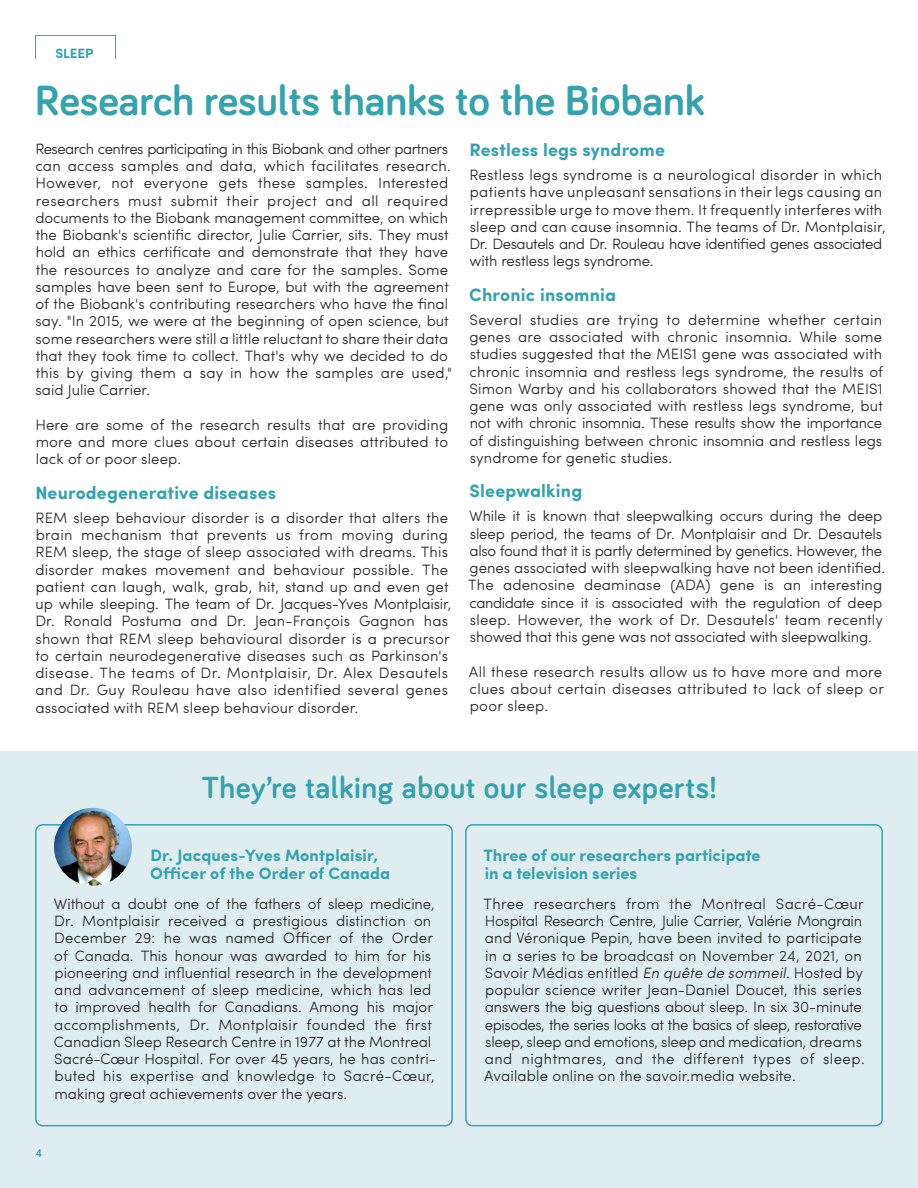
<style>
.page{position:relative;width:918px;height:1188px;background:#fff}
.page>*{position:absolute;margin:0;border:0;box-sizing:border-box;transform-origin:0 0}
.t1{font:700 43.5px "Bariol";color:#35a3ae}
.t2{font:700 31.5px "Bariol";letter-spacing:.02em;color:#35a3af}
.t3{font:700 18px "Sofia Pro";letter-spacing:.01em;color:#35a3af}
.t4{font:700 16.5px/18px "Sofia Pro";color:#35a3af}
.t5{font:300 15px/17.2px "Sofia Pro";letter-spacing:.005em;color:#292929}
.t6{font:700 13.5px "Sofia Pro";letter-spacing:-.01em;color:#35a3af}
.t7{font:500 12px "Sofia Pro";color:#35a3af}
.s1{font-style:italic}
</style>
<div class="page">
<div style="left:0;top:752px;width:918px;height:436px;background:#e0edf0"></div>
<div style="left:35px;top:35px;width:81px;height:24px;border:1px solid #35a3af"></div>
<div style="left:465px;top:824px;width:418px;height:302px;border:2px solid #35a3af;border-radius:7px"></div>
<div style="left:35px;top:824px;width:418px;height:302px;border:2px solid #35a3af;border-radius:7px"></div>
<img style="left:54px;top:808px;width:78px;height:78px;border-radius:39px">
<p class="t6" style="left:55px;top:43px;width:40px">SLEEP</p>
<h1 class="t1" style="left:35px;top:71px;width:671px">Research results thanks to the Biobank</h1>
<p class="t5" style="left:35px;top:139px;width:418px">Research centres participating in this Biobank and other partners can access samples and data, which facilitates research.<br>However, not everyone gets these samples. Interested researchers must submit their project and all required documents to the Biobank management committee, on which the Biobank's scientific director, Julie Carrier, sits. They must hold an ethics certificate and demonstrate that they have the resources to analyze and care for the samples. Some samples have been sent to Europe, but with the agreement of the Biobank's contributing researchers who have the final say. "In 2015, we were at the beginning of open science, but some researchers were still a little reluctant to share their data that they took time to collect. That's why we decided to do this by giving them a say in how the samples are used," said Julie Carrier.</p>
<p class="t5" style="left:35px;top:415px;width:414px;text-align:justify">Here are some of the research results that are providing more and more clues about certain diseases attributed to lack of or poor sleep.</p>
<p class="t3" style="left:35px;top:479px;width:242px">Neurodegenerative diseases</p>
<p class="t5" style="left:35px;top:508px;width:418px">REM sleep behaviour disorder is a disorder that alters the brain mechanism that prevents us from moving during REM sleep, the stage of sleep associated with dreams. This disorder makes movement and behaviour possible. The patient can laugh, walk, grab, hit, stand up and even get up while sleeping. The team of Dr. Jacques-Yves Montplaisir, Dr. Ronald Postuma and Dr. Jean-François Gagnon has shown that REM sleep behavioural disorder is a precursor to certain neurodegenerative diseases such as Parkinson's disease. The teams of Dr. Montplaisir, Dr. Alex Desautels and Dr. Guy Rouleau have also identified several genes associated with REM sleep behaviour disorder.</p>
<p class="t3" style="left:470px;top:136px;width:197px">Restless legs syndrome</p>
<p class="t5" style="left:470px;top:165px;width:418px">Restless legs syndrome is a neurological disorder in which patients have unpleasant sensations in their legs causing an irrepressible urge to move them. It frequently interferes with sleep and can cause insomnia. The teams of Dr. Montplaisir, Dr. Desautels and Dr. Rouleau have identified genes associated with restless legs syndrome.</p>
<p class="t3" style="left:469px;top:281px;width:148px">Chronic insomnia</p>
<p class="t5" style="left:470px;top:310px;width:415px;text-align:justify">Several studies are trying to determine whether certain genes are associated with chronic insomnia. While some studies suggested that the MEIS1 gene was associated with chronic insomnia and restless legs syndrome, the results of Simon Warby and his collaborators showed that the MEIS1 gene was only associated with restless legs syndrome, but not with chronic insomnia. These results show the importance of distinguishing between chronic insomnia and restless legs syndrome for genetic studies.</p>
<p class="t3" style="left:470px;top:477px;width:114px">Sleepwalking</p>
<p class="t5" style="left:468px;top:506px;width:418px">While it is known that sleepwalking occurs during the deep sleep period, the teams of Dr. Montplaisir and Dr. Desautels also found that it is partly determined by genetics. However, the genes associated with sleepwalking have not been identified.<br>The adenosine deaminase (ADA) gene is an interesting candidate since it is associated with the regulation of deep sleep. However, the work of Dr. Desautels' team recently showed that this gene was not associated with sleepwalking.</p>
<p class="t5" style="left:469px;top:662px;width:417px;text-align:justify">All these research results allow us to have more and more clues about certain diseases attributed to lack of sleep or poor sleep.</p>
<h2 class="t2" style="left:201px;top:766px;width:517px">They’re talking about our sleep experts!</h2>
<p class="t4" style="left:150px;top:845px;width:242px">Dr. Jacques-Yves Montplaisir,<br>Officer of the Order of Canada</p>
<p class="t4" style="left:483px;top:845px;width:279px">Three of our researchers participate in a television series</p>
<p class="t5" style="left:54px;top:894px;width:384px">Without a doubt one of the fathers of sleep medicine, Dr. Montplaisir received a prestigious distinction on December 29: he was named Officer of the Order of Canada. This honour was awarded to him for his pioneering and influential research in the development and advancement of sleep medicine, which has led to improved health for Canadians. Among his major accomplishments, Dr. Montplaisir founded the first Canadian Sleep Research Centre in 1977 at the Montreal Sacré-Cœur Hospital. For over 45 years, he has contri&shy;buted his expertise and knowledge to Sacré-Cœur, making great achievements over the years.</p>
<p class="t5" style="left:484px;top:894px;width:383px">Three researchers from the Montreal Sacré-Cœur Hospital Research Centre, Julie Carrier, Valérie Mongrain and Véronique Pepin, have been invited to participate in a series to be broadcast on November 24, 2021, on Savoir Médias entitled <span class="s1">En quête de sommeil</span>. Hosted by popular science writer Jean-Daniel Doucet, this series answers the big questions about sleep. In six 30-minute episodes, the series looks at the basics of sleep, restorative sleep, sleep and emotions, sleep and medication, dreams and nightmares, and the different types of sleep.<br>Available online on the savoir.media website.</p>
<p class="t7" style="left:35px;top:1143px;width:9px">4</p>
</div>
